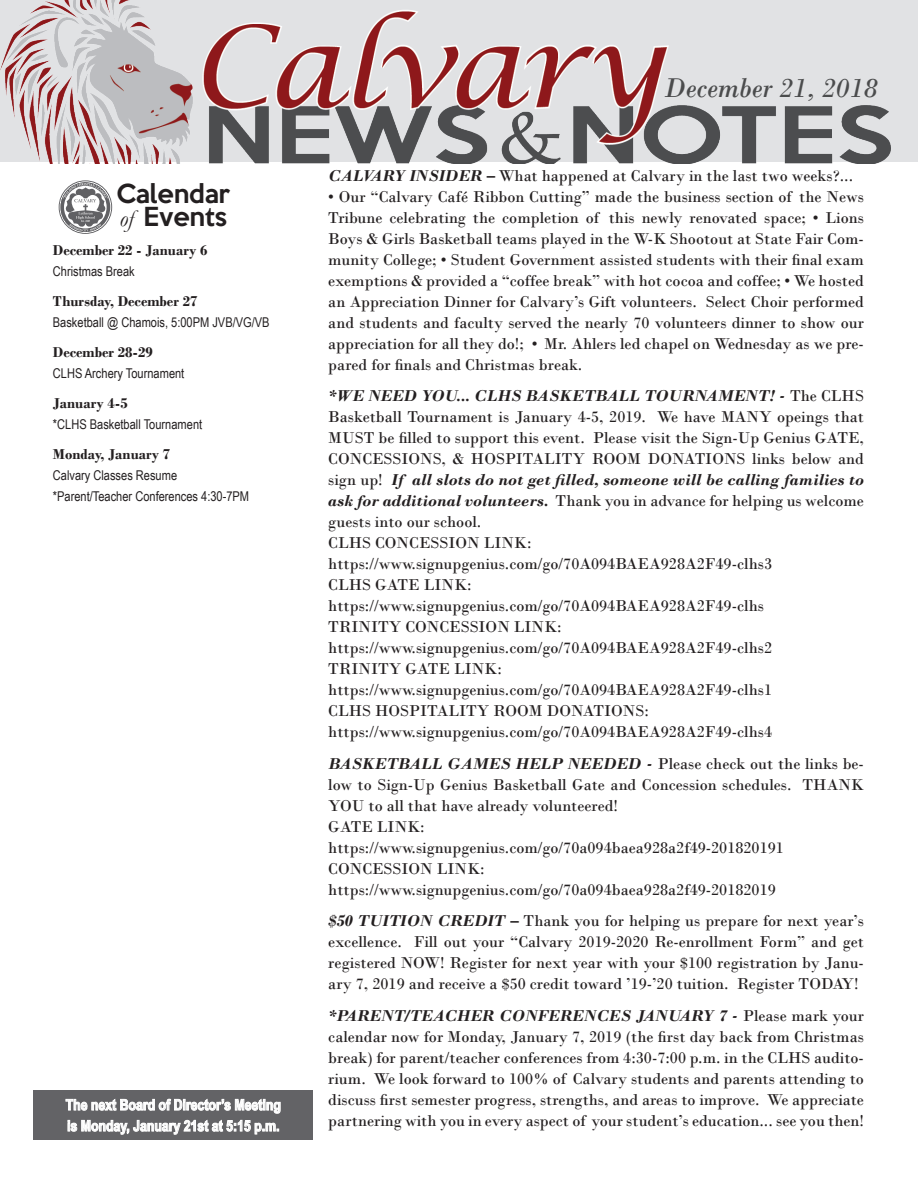
<style>
.page{position:relative;width:918px;height:1188px;background:#fff}
.page>*{position:absolute;margin:0;border:0;box-sizing:border-box;transform-origin:0 0}
.Article_Title{font:italic 28.5px "Bodoni";color:#4b4c4d}
.Article_Title-2{font:500 24px "Keep Calm";color:#231f20}
.t1{font:16.5px/21px "Bodoni";color:#231f20;text-align:justify}
.t2{font:700 15px "Bodoni";color:#231f20}
.Article_Title-3{font:700 15px "Arial Narrow";color:#fff}
.t3{font:13.5px "Arial Narrow";color:#231f20}
.s1{font-family:"Garamond";font-weight:400;font-style:italic}
.s2{font-weight:700;font-style:italic}
</style>
<div class="page">
<div style="left:0;top:0;width:918px;height:162px;background:#e1e2e4"></div>
<svg style="left:59px;top:180px;width:53px;height:54px"></svg>
<div style="left:33px;top:1090px;width:280px;height:50px;background:#636366"></div>
<svg style="left:66px;top:1098px;width:215px;height:37px"></svg>
<img style="left:0;top:0;width:891px;height:164px">
<p class="Article_Title-2" style="left:117px;top:173px;width:115px">Calendar</p>
<p class="Article_Title-2" style="left:120px;top:196px;width:109px"><span class="s1">of</span> Events</p>
<p class="t2" style="left:53px;top:241px;width:156px">December 22 - January 6</p>
<p class="t3" style="left:53px;top:261px;width:83px">Christmas Break</p>
<p class="t2" style="left:53px;top:292px;width:146px">Thursday, December 27</p>
<p class="t3" style="left:53px;top:312px;width:218px">Basketball @ Chamois, 5:00PM JVB/VG/VB</p>
<p class="t2" style="left:53px;top:343px;width:101px">December 28-29</p>
<p class="t3" style="left:53px;top:363px;width:133px">CLHS Archery Tournament</p>
<p class="t2" style="left:53px;top:394px;width:76px">January 4-5</p>
<p class="t3" style="left:53px;top:414px;width:151px">*CLHS Basketball Tournament</p>
<p class="t2" style="left:53px;top:445px;width:119px">Monday, January 7</p>
<p class="t3" style="left:53px;top:465px;width:126px">Calvary Classes Resume</p>
<p class="t3" style="left:53px;top:486px;width:198px">*Parent/Teacher Conferences 4:30-7PM</p>
<p class="Article_Title-3" style="left:66px;top:1093px;width:217px">The next Board of Director’s Meeting</p>
<p class="Article_Title-3" style="left:67px;top:1114px;width:214px">is Monday, January 21st at 5:15 p.m.</p>
<p class="Article_Title" style="left:664px;top:71px;width:215px">December 21, 2018</p>
<p class="t1" style="left:328px;top:165px;width:526px"><span class="s2">CALVARY INSIDER –</span> What happened at Calvary in the last two weeks?...</p>
<p class="t1" style="left:328px;top:186px;width:537px">• Our “Calvary Café Ribbon Cutting” made the business section of the News Tribune celebrating the completion of this newly renovated space; • Lions Boys &amp; Girls Basketball teams played in the W-K Shootout at State Fair Com&shy;munity College; • Student Government assisted students with their final exam exemptions &amp; provided a “coffee break” with hot cocoa and coffee; • We hosted an Appreciation Dinner for Calvary’s Gift volunteers. Select Choir performed and students and faculty served the nearly 70 volunteers dinner to show our appreciation for all they do!; • Mr. Ahlers led chapel on Wednesday as we pre&shy;pared for finals and Christmas break.</p>
<p class="t1" style="left:328px;top:385px;width:537px"><span class="s2">*WE NEED YOU... CLHS BASKETBALL TOURNAMENT! -</span> The CLHS Basketball Tournament is January 4-5, 2019. We have MANY opeings that MUST be filled to support this event. Please visit the Sign-Up Genius GATE, CONCESSIONS, &amp; HOSPITALITY ROOM DONATIONS links below and sign up! <span class="s2">If all slots do not get filled, someone will be calling families to ask for additional volunteers.</span> Thank you in advance for helping us welcome guests into our school.</p>
<p class="t1" style="left:328px;top:532px;width:205px">CLHS CONCESSION LINK:</p>
<p class="t1" style="left:328px;top:553px;width:445px">https://www.signupgenius.com/go/70A094BAEA928A2F49-clhs3</p>
<p class="t1" style="left:328px;top:574px;width:145px">CLHS GATE LINK:</p>
<p class="t1" style="left:328px;top:595px;width:437px">https://www.signupgenius.com/go/70A094BAEA928A2F49-clhs</p>
<p class="t1" style="left:328px;top:616px;width:235px">TRINITY CONCESSION LINK:</p>
<p class="t1" style="left:328px;top:637px;width:445px">https://www.signupgenius.com/go/70A094BAEA928A2F49-clhs2</p>
<p class="t1" style="left:328px;top:658px;width:175px">TRINITY GATE LINK:</p>
<p class="t1" style="left:328px;top:679px;width:445px">https://www.signupgenius.com/go/70A094BAEA928A2F49-clhs1</p>
<p class="t1" style="left:328px;top:700px;width:322px">CLHS HOSPITALITY ROOM DONATIONS:</p>
<p class="t1" style="left:328px;top:721px;width:445px">https://www.signupgenius.com/go/70A094BAEA928A2F49-clhs4</p>
<p class="t1" style="left:328px;top:753px;width:537px"><span class="s2">BASKETBALL GAMES HELP NEEDED -</span> Please check out the links be&shy;low to Sign-Up Genius Basketball Gate and Concession schedules. THANK YOU to all that have already volunteered!</p>
<p class="t1" style="left:328px;top:816px;width:98px">GATE LINK:</p>
<p class="t1" style="left:328px;top:837px;width:457px">https://www.signupgenius.com/go/70a094baea928a2f49-201820191</p>
<p class="t1" style="left:328px;top:858px;width:158px">CONCESSION LINK:</p>
<p class="t1" style="left:328px;top:879px;width:449px">https://www.signupgenius.com/go/70a094baea928a2f49-20182019</p>
<p class="t1" style="left:328px;top:910px;width:537px"><span class="s2">$50 TUITION CREDIT –</span> Thank you for helping us prepare for next year’s excellence. Fill out your “Calvary 2019-2020 Re-enrollment Form” and get registered NOW! Register for next year with your $100 registration by Janu&shy;ary 7, 2019 and receive a $50 credit toward ’19-’20 tuition. Register TODAY!</p>
<p class="t1" style="left:328px;top:1005px;width:537px"><span class="s2">*PARENT/TEACHER CONFERENCES JANUARY 7 -</span> Please mark your calendar now for Monday, January 7, 2019 (the first day back from Christmas break) for parent/teacher conferences from 4:30-7:00 p.m. in the CLHS audito&shy;rium. We look forward to 100% of Calvary students and parents attending to discuss first semester progress, strengths, and areas to improve. We appreciate partnering with you in every aspect of your student’s education... see you then!</p>
</div>
